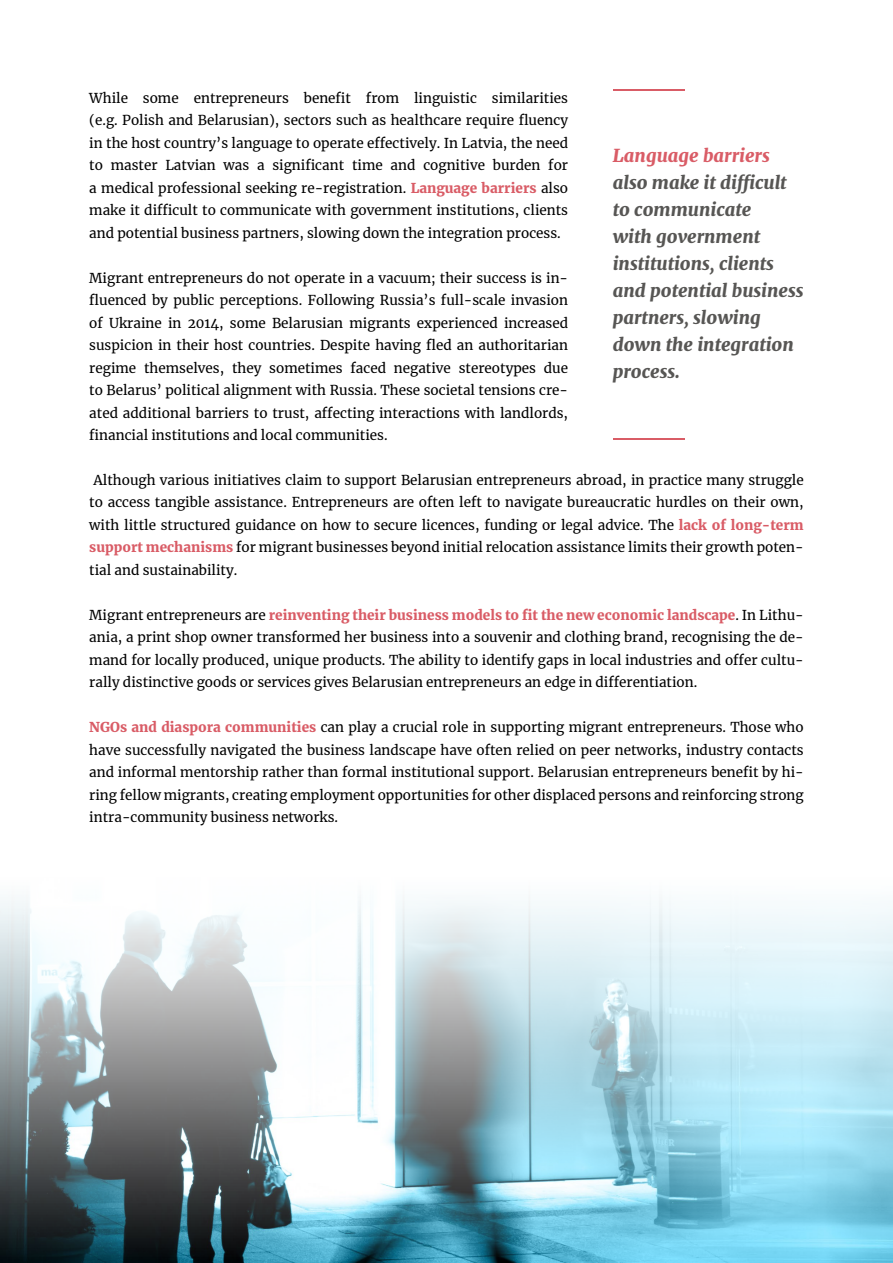
<style>
.page{position:relative;width:893px;height:1263px;background:#fff}
.page>*{position:absolute;margin:0;border:0;box-sizing:border-box;transform-origin:0 0}
.t1{font:italic 900 18px/27px "Merriweather";color:#575654}
.t2{font:italic 900 18px "Merriweather";color:#d95c66}
.t3{font:13.5px/22.5px "Merriweather";color:#000;text-align:justify}
.s1{font-weight:900;color:#d95c66}
</style>
<div class="page">
<hr style="left:613px;top:439px;width:71px;height:1px;background:#d95c66">
<hr style="left:613px;top:89px;width:71px;height:2px;background:#d95c66">
<img style="left:0;top:900px;width:893px;height:363px">
<p class="t3" style="left:89px;top:86px;width:480px">While some entrepreneurs benefit from linguistic similarities (e.g. Polish and Belarusian), sectors such as healthcare require fluency in the host country’s language to operate effectively. In Latvia, the need to master Latvian was a significant time and cognitive burden for a medical professional seeking re-registration. <span class="s1">Language barriers</span> also make it difficult to communicate with government institutions, clients and potential business partners, slowing down the integration process.</p>
<p class="t3" style="left:89px;top:266px;width:480px">Migrant entrepreneurs do not operate in a vacuum; their success is in&shy;fluenced by public perceptions. Following Russia’s full-scale invasion of Ukraine in 2014, some Belarusian migrants experienced increased suspicion in their host countries. Despite having fled an authoritarian regime themselves, they sometimes faced negative stereotypes due to Belarus’ political alignment with Russia. These societal tensions cre&shy;ated additional barriers to trust, affecting interactions with landlords, financial institutions and local communities.</p>
<h1 class="t2" style="left:613px;top:143px;width:159px">Language barriers</h1>
<h1 class="t1" style="left:613px;top:168px;width:192px">also make it difficult to communicate<br>with government institutions, clients and potential business partners, slowing down the integration process.</h1>
<p class="t3" style="left:89px;top:468px;width:716px;text-indent:4px">Although various initiatives claim to support Belarusian entrepreneurs abroad, in practice many struggle to access tangible assistance. Entrepreneurs are often left to navigate bureaucratic hurdles on their own, with little structured guidance on how to secure licences, funding or legal advice. The <span class="s1">lack of long-term support mechanisms</span> for migrant businesses beyond initial relocation assistance limits their growth poten&shy;tial and sustainability.</p>
<p class="t3" style="left:89px;top:603px;width:716px">Migrant entrepreneurs are <span class="s1">reinventing their business models to fit the new economic landscape</span>. In Lithu&shy;ania, a print shop owner transformed her business into a souvenir and clothing brand, recognising the de&shy;mand for locally produced, unique products. The ability to identify gaps in local industries and offer cultu&shy;rally distinctive goods or services gives Belarusian entrepreneurs an edge in differentiation.</p>
<p class="t3" style="left:89px;top:716px;width:716px"><span class="s1">NGOs and diaspora communities</span> can play a crucial role in supporting migrant entrepreneurs. Those who have successfully navigated the business landscape have often relied on peer networks, industry contacts and informal mentorship rather than formal institutional support. Belarusian entrepreneurs benefit by hi&shy;ring fellow migrants, creating employment opportunities for other displaced persons and reinforcing strong intra-community business networks.</p>
</div>
